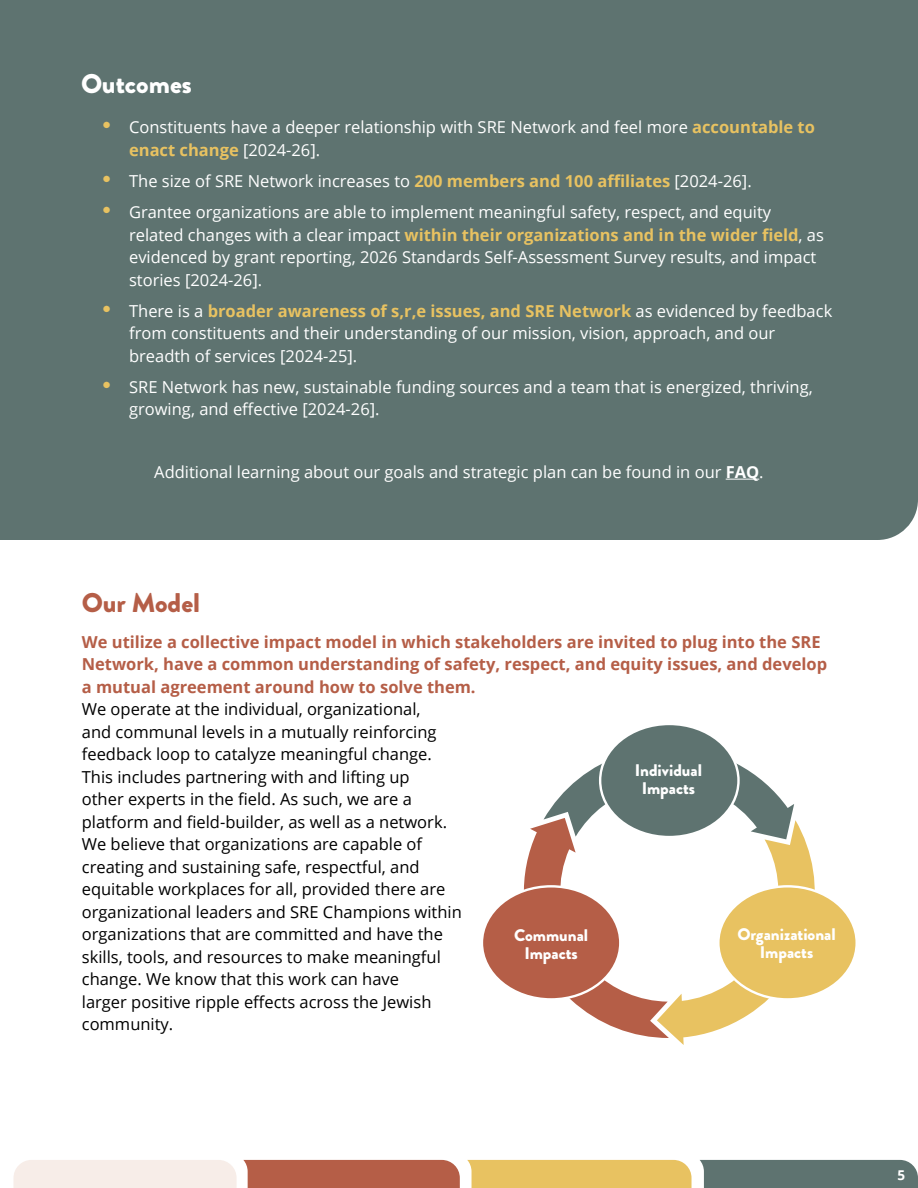
<style>
.page{position:relative;width:918px;height:1188px;background:#fff}
.page>*{position:absolute;margin:0;border:0;box-sizing:border-box;transform-origin:0 0}
.t1{font:900 27px "Brandon Grotesque";color:#b55e47}
.t2{font:900 27px "Brandon Grotesque";color:#fff}
.t3{font:900 16.8px/18px "Brandon Grotesque";color:#fff;text-align:center}
.t4{font:16.5px/22.5px "Open Sans";color:#fff}
.t5{font:16.5px/22.5px "Open Sans";color:#000}
.t6{font:700 16.5px/22.5px "Open Sans";color:#b55e47}
.t7{font:700 13.5px "Open Sans";color:#fff}
.s1{font-weight:700;color:#e8c261}
.s2{font-weight:700}
</style>
<div class="page">
<svg style="left:14px;top:1160px;width:904px;height:28px;background:#c0a586"></svg>
<svg style="left:523px;top:763px;width:292px;height:282px"></svg>
<div style="left:600px;top:724px;width:138px;height:113px;background:#5e7370;border-radius:50%"></div>
<div style="left:718px;top:886px;width:139px;height:113px;background:#e8c261;border-radius:50%"></div>
<div style="left:482px;top:886px;width:138px;height:113px;background:#b55e47;border-radius:50%"></div>
<div style="left:0;top:0;width:918px;height:540px;background:#5e7370"></div>
<hr style="left:726px;top:479px;width:33px;height:1px;background:#fff">
<h1 class="t2" style="left:81px;top:65px;width:112px">Outcomes</h1>
<p class="t4" style="left:129px;top:116px;width:687px;text-indent:-27px"><sup>•</sup> Constituents have a deeper relationship with SRE Network and feel more <span class="s1">accountable to enact change</span> [2024-26].</p>
<p class="t4" style="left:102px;top:169px;width:651px"><sup>•</sup> The size of SRE Network increases to <span class="s1">200 members and 100 affiliates</span> [2024-26].</p>
<p class="t4" style="left:129px;top:200px;width:696px;text-indent:-27px"><sup>•</sup> Grantee organizations are able to implement meaningful safety, respect, and equity related changes with a clear impact <span class="s1">within their organizations and in the wider field</span>, as evidenced by grant reporting, 2026 Standards Self-Assessment Survey results, and impact stories [2024-26].</p>
<p class="t4" style="left:129px;top:299px;width:705px;text-indent:-27px"><sup>•</sup> There is a <span class="s1">broader awareness of s,r,e issues, and SRE Network</span> as evidenced by feedback from constituents and their understanding of our mission, vision, approach, and our breadth of services [2024-25].</p>
<p class="t4" style="left:129px;top:375px;width:685px;text-indent:-27px"><sup>•</sup> SRE Network has new, sustainable funding sources and a team that is energized, thriving, growing, and effective [2024-26].</p>
<p class="t4" style="left:154px;top:460px;width:611px">Additional learning about our goals and strategic plan can be found in our <span class="s2">FAQ</span>.</p>
<h1 class="t1" style="left:82px;top:583px;width:120px">Our Model</h1>
<p class="t6" style="left:82px;top:630px;width:747px">We utilize a collective impact model in which stakeholders are invited to plug into the SRE<br>Network, have a common understanding of safety, respect, and equity issues, and develop a mutual agreement around how to solve them.</p>
<p class="t5" style="left:82px;top:697px;width:382px">We operate at the individual, organizational,<br>and communal levels in a mutually reinforcing feedback loop to catalyze meaningful change.<br>This includes partnering with and lifting up<br>other experts in the field. As such, we are a platform and field-builder, as well as a network.<br>We believe that organizations are capable of creating and sustaining safe, respectful, and equitable workplaces for all, provided there are organizational leaders and SRE Champions within organizations that are committed and have the skills, tools, and resources to make meaningful change. We know that this work can have<br>larger positive ripple effects across the Jewish community.</p>
<p class="t3" style="left:635px;top:762px;width:69px">Individual<br>Impacts</p>
<p class="t3" style="left:738px;top:926px;width:100px">Organizational<br>Impacts</p>
<p class="t3" style="left:514px;top:926px;width:76px">Communal<br>Impacts</p>
<p class="t7" style="left:897px;top:1166px;width:9px">5</p>
</div>
